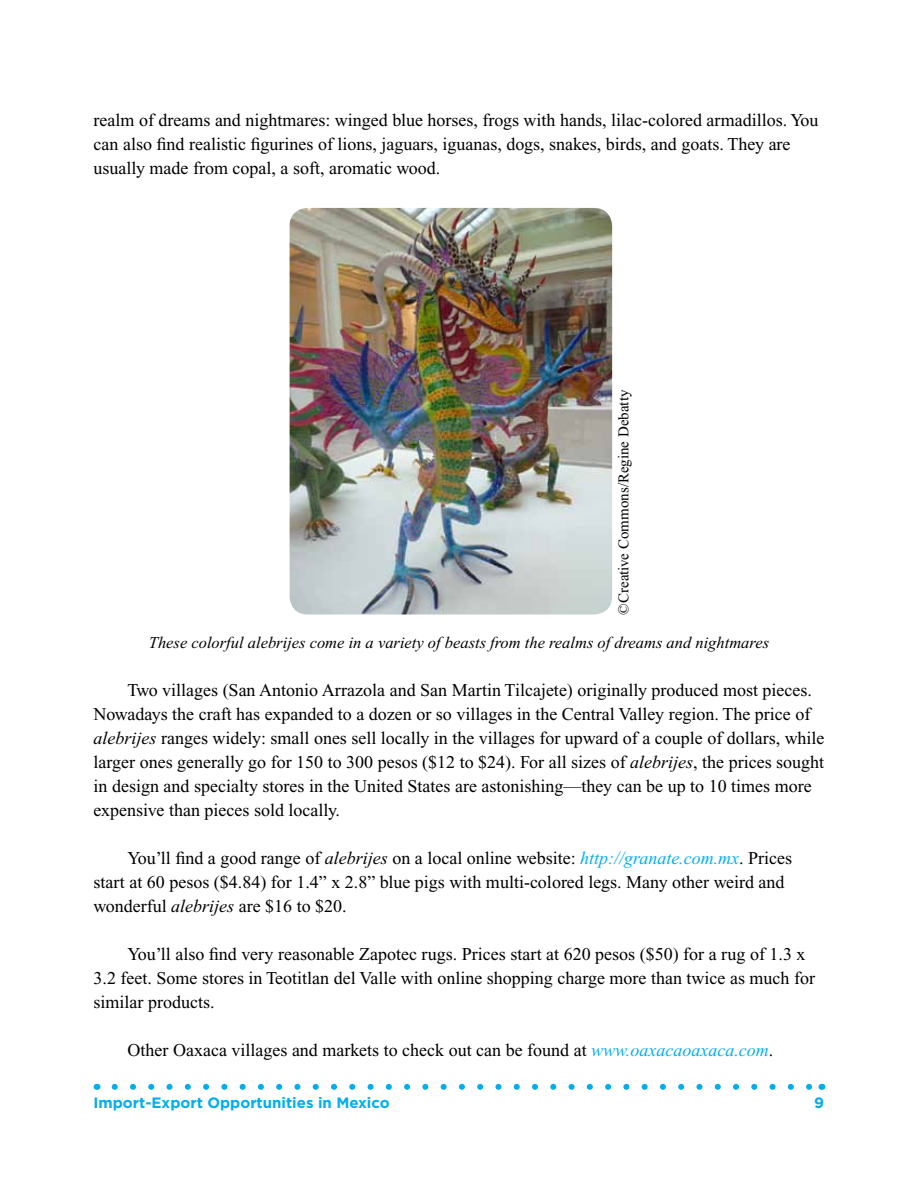
<style>
.page{position:relative;width:918px;height:1188px;background:#fff}
.page>*{position:absolute;margin:0;border:0;box-sizing:border-box;transform-origin:0 0}
.t1{font:18px/24px "Times New Roman";color:#000}
.t2{font:italic 16.5px "Times New Roman";color:#000}
.t3{font:700 15px "Gotham";color:#00aeef}
.t4{font:15px "Times New Roman";color:#000}
.s1{font-style:italic}
.s2{font-style:italic;color:#00aeef}
</style>
<div class="page">
<svg style="left:115px;top:1084px;width:697px;height:6px"></svg>
<img style="left:290px;top:208px;width:322px;height:407px">
<p class="t1" style="left:94px;top:108px;width:726px">realm of dreams and nightmares: winged blue horses, frogs with hands, lilac-colored armadillos. You can also find realistic figurines of lions, jaguars, iguanas, dogs, snakes, birds, and goats. They are usually made from copal, a soft, aromatic wood.</p>
<p class="t4" style="left:615px;top:615px;width:226px;rotate:-90deg">©Creative Commons/Regine Debatty</p>
<p class="t2" style="left:149px;top:633px;width:622px">These colorful alebrijes come in a variety of beasts from the realms of dreams and nightmares</p>
<p class="t1" style="left:94px;top:678px;width:732px;text-indent:34px">Two villages (San Antonio Arrazola and San Martin Tilcajete) originally produced most pieces.<br>Nowadays the craft has expanded to a dozen or so villages in the Central Valley region. The price of <span class="s1">alebrijes</span> ranges widely: small ones sell locally in the villages for upward of a couple of dollars, while larger ones generally go for 150 to 300 pesos ($12 to $24). For all sizes of <span class="s1">alebrijes</span>, the prices sought in design and specialty stores in the United States are astonishing—they can be up to 10 times more expensive than pieces sold locally.</p>
<p class="t1" style="left:94px;top:846px;width:700px;text-indent:34px">You’ll find a good range of <span class="s1">alebrijes</span> on a local online website: <span class="s2">http://granate.com.mx</span>. Prices start at 60 pesos ($4.84) for 1.4” x 2.8” blue pigs with multi-colored legs. Many other weird and wonderful <span class="s1">alebrijes</span> are $16 to $20.</p>
<p class="t1" style="left:94px;top:942px;width:723px;text-indent:34px">You’ll also find very reasonable Zapotec rugs. Prices start at 620 pesos ($50) for a rug of 1.3 x<br>3.2 feet. Some stores in Teotitlan del Valle with online shopping charge more than twice as much for similar products.</p>
<p class="t1" style="left:128px;top:1038px;width:647px">Other Oaxaca villages and markets to check out can be found at <span class="s2">www.oaxacaoaxaca.com</span>.</p>
<p class="t3" style="left:94px;top:1094px;width:298px">Import-Export Opportunities in Mexico</p>
<p class="t3" style="left:814px;top:1094px;width:11px">9</p>
</div>
